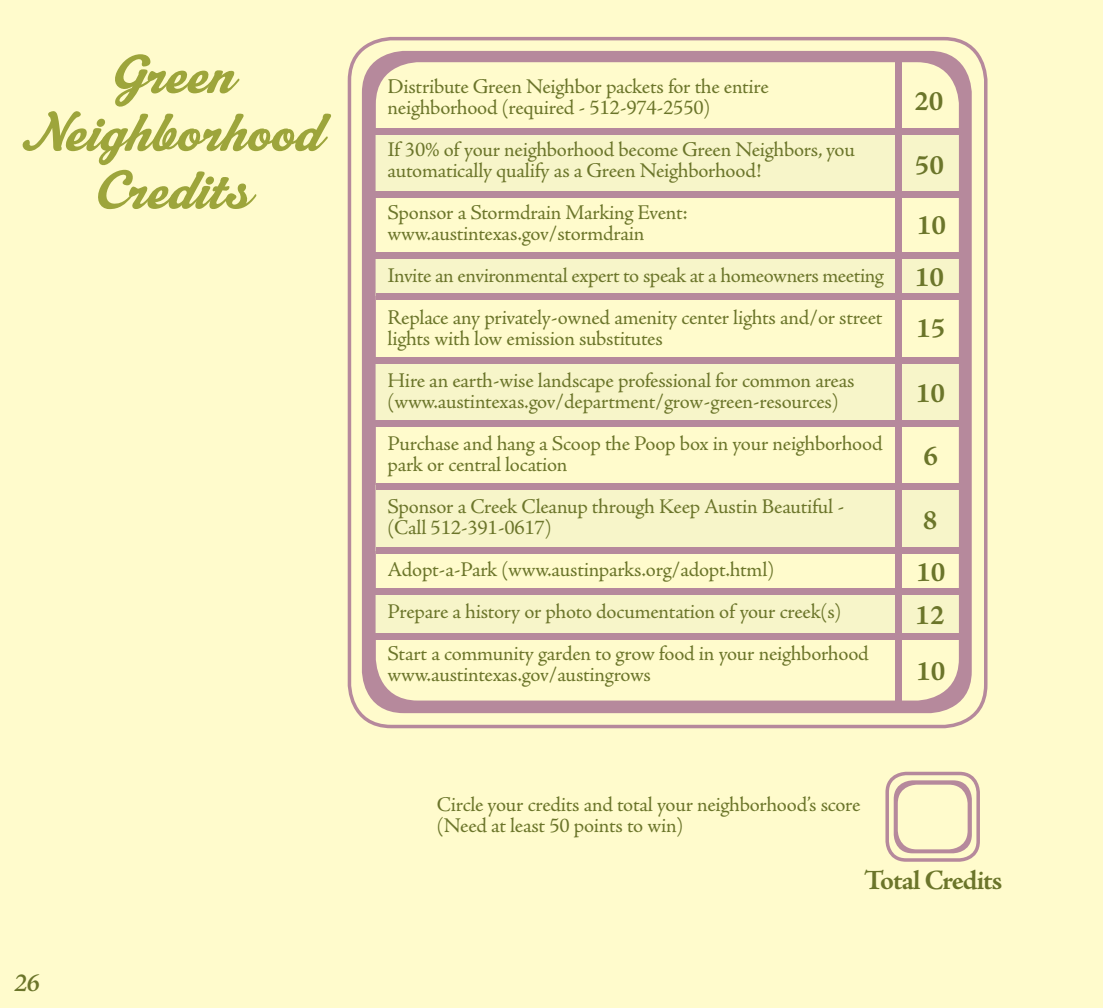
<style>
.page{position:relative;width:1103px;height:1008px;background:#fff}
.page>*{position:absolute;margin:0;border:0;box-sizing:border-box;transform-origin:0 0}
.t1{font:54.25px/57.8px "Machiarge";color:#9da53b;text-align:center}
.t2{font:700 28px "Adobe Jenson Pro";letter-spacing:-.025em;color:#6b752a}
.t3{font:italic 600 26.25px "Adobe Jenson Pro";color:#6b752a}
.t4{font:21px/42px "Adobe Jenson Pro";letter-spacing:-.015em;color:#6b752a}
</style>
<div class="page">
<div style="left:0;top:0;width:1102px;height:1008px;background:#fffbcc"></div>
<div style="left:348px;top:37px;width:639px;height:691px;border:4px solid #b6899c;border-radius:42px"></div>
<div style="left:362px;top:51px;width:609px;height:662px;background:#b6899c;border-radius:42px"></div>
<div style="left:376px;top:62px;width:582px;height:639px;background:#fffbcc;border-radius:42px"></div>
<div style="left:375px;top:592px;width:583px;height:43px;background:#f7f5c9"></div>
<div style="left:375px;top:486px;width:583px;height:65px;background:#f7f5c9"></div>
<div style="left:375px;top:358px;width:583px;height:65px;background:#f7f5c9"></div>
<div style="left:375px;top:130px;width:583px;height:65px;background:#f7f5c9"></div>
<div style="left:375px;top:257px;width:583px;height:39px;background:#f7f5c9"></div>
<div style="left:895px;top:58px;width:6px;height:644px;background:#b6899c"></div>
<div style="left:375px;top:252px;width:586px;height:6px;background:#b6899c"></div>
<div style="left:375px;top:129px;width:584px;height:6px;background:#b6899c"></div>
<div style="left:376px;top:293px;width:585px;height:6px;background:#b6899c"></div>
<div style="left:376px;top:547px;width:583px;height:6px;background:#b6899c"></div>
<div style="left:375px;top:192px;width:586px;height:6px;background:#b6899c"></div>
<div style="left:375px;top:357px;width:585px;height:6px;background:#b6899c"></div>
<div style="left:375px;top:420px;width:588px;height:6px;background:#b6899c"></div>
<div style="left:376px;top:483px;width:587px;height:6px;background:#b6899c"></div>
<svg style="left:893px;top:780px;width:78px;height:73px"></svg>
<div style="left:897px;top:785px;width:70px;height:64px;background:#fffbcc;border-radius:19px"></div>
<div style="left:885px;top:772px;width:95px;height:90px;border:4px solid #b6899c;border-radius:19px"></div>
<div style="left:375px;top:589px;width:587px;height:6px;background:#b6899c"></div>
<div style="left:375px;top:633px;width:586px;height:6px;background:#b6899c"></div>
<h1 class="t1" style="left:22px;top:49px;width:302px">Green<br>Neighborhood<br>Credits</h1>
<p class="t3" style="left:14px;top:968px;width:27px">26</p>
<p class="t4" style="left:387px;top:76px;width:383px;line-height:21px">Distribute Green Neighbor packets for the entire neighborhood (required - 512-974-2550)</p>
<p class="t4" style="left:387px;top:139px;width:469px;line-height:21px">If 30% of your neighborhood become Green Neighbors, you automatically qualify as a Green Neighborhood!</p>
<p class="t4" style="left:387px;top:202px;width:301px;line-height:21px">Sponsor a Stormdrain Marking Event: www.austintexas.gov/stormdrain</p>
<p class="t4" style="left:387px;top:255px;width:498px">Invite an environmental expert to speak at a homeowners meeting<br>Replace any privately-owned amenity center lights and/or street</p>
<p class="t4" style="left:387px;top:318px;width:468px">lights with low emission substitutes<br>Hire an earth-wise landscape professional for common areas</p>
<p class="t4" style="left:387px;top:381px;width:496px">(www.austintexas.gov/department/grow-green-resources)<br>Purchase and hang a Scoop the Poop box in your neighborhood</p>
<p class="t4" style="left:387px;top:444px;width:458px">park or central location<br>Sponsor a Creek Cleanup through Keep Austin Beautiful -</p>
<p class="t4" style="left:387px;top:507px;width:482px">(Call 512-391-0617)<br>Adopt-a-Park (www.austinparks.org/adopt.html)<br>Prepare a history or photo documentation of your creek(s)<br>Start a community garden to grow food in your neighborhood</p>
<p class="t4" style="left:387px;top:654px;width:265px">www.austintexas.gov/austingrows</p>
<h2 class="t2" style="left:914px;top:85px;width:31px">20</h2>
<h2 class="t2" style="left:914px;top:149px;width:31px">50</h2>
<h2 class="t2" style="left:916px;top:210px;width:31px">10</h2>
<h2 class="t2" style="left:914px;top:261px;width:31px">10</h2>
<h2 class="t2" style="left:916px;top:313px;width:31px">15</h2>
<h2 class="t2" style="left:916px;top:377px;width:31px">10</h2>
<h2 class="t2" style="left:923px;top:441px;width:16px">6</h2>
<h2 class="t2" style="left:922px;top:504px;width:16px">8</h2>
<h2 class="t2" style="left:916px;top:557px;width:31px">10</h2>
<h2 class="t2" style="left:915px;top:600px;width:31px">12</h2>
<h2 class="t2" style="left:916px;top:655px;width:31px">10</h2>
<p class="t4" style="left:437px;top:795px;width:425px;line-height:21px">Circle your credits and total your neighborhood’s score (Need at least 50 points to win)</p>
<h2 class="t2" style="left:864px;top:865px;width:139px">Total Credits</h2>
</div>
